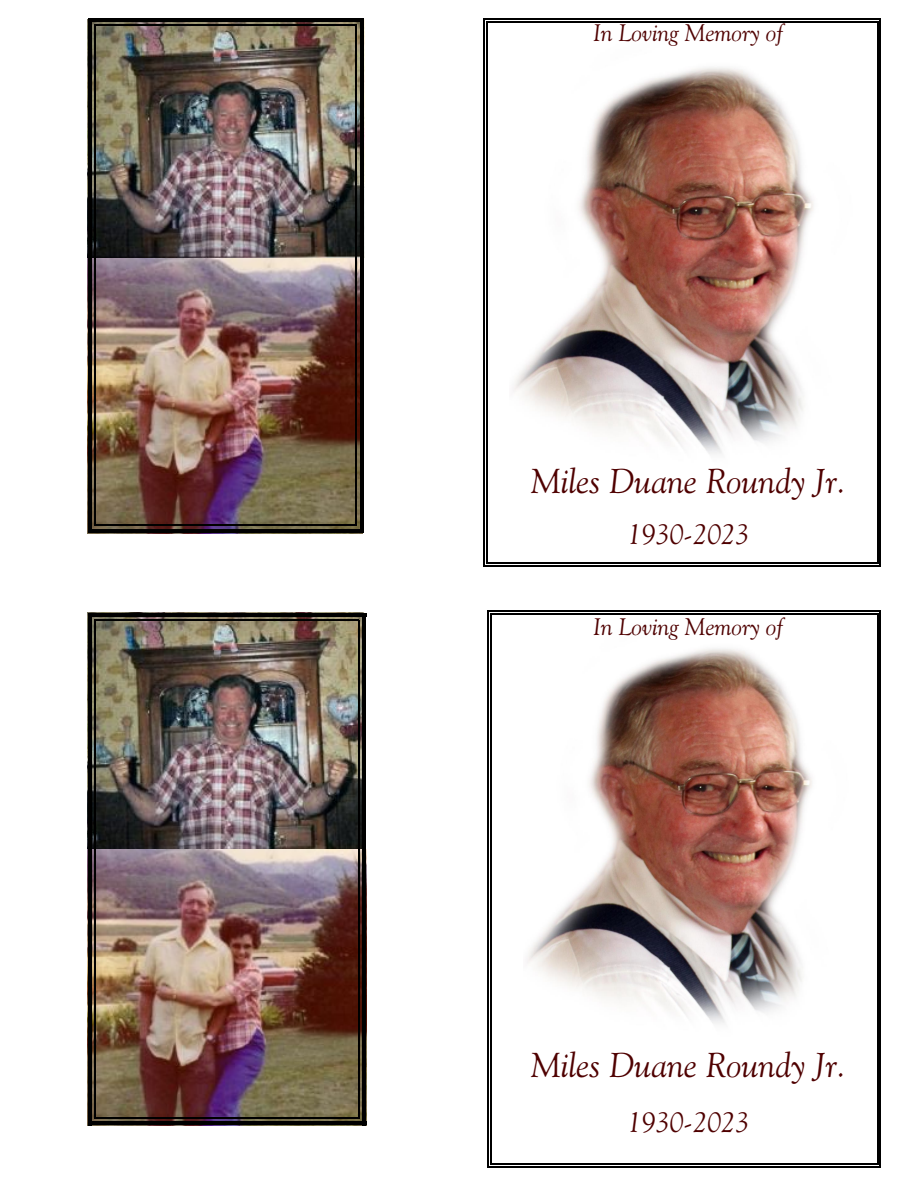
<style>
.page{position:relative;width:918px;height:1188px;background:#fff}
.page>*{position:absolute;margin:0;border:0;box-sizing:border-box;transform-origin:0 0}
.t1{font:italic 34.5px "Goudy Old Style BT";color:#4f0000}
.t2{font:italic 28.5px "Goudy Old Style BT";color:#4f0000}
.t3{font:italic 24px "Goudy Old Style BT";color:#4f0000}
</style>
<div class="page">
<img style="left:513px;top:67px;width:301px;height:387px">
<img style="left:527px;top:648px;width:285px;height:376px">
<hr style="left:486px;top:21px;width:2px;height:542px;background:#000">
<hr style="left:877px;top:21px;width:1px;height:542px;background:#000">
<hr style="left:486px;top:21px;width:392px;height:1px;background:#000">
<hr style="left:486px;top:562px;width:392px;height:2px;background:#000">
<hr style="left:483px;top:18px;width:2px;height:548px;background:#000">
<hr style="left:880px;top:18px;width:1px;height:548px;background:#000">
<hr style="left:483px;top:18px;width:398px;height:1px;background:#000">
<hr style="left:483px;top:565px;width:398px;height:1px;background:#000">
<hr style="left:490px;top:614px;width:1px;height:550px;background:#000">
<hr style="left:877px;top:614px;width:1px;height:550px;background:#000">
<hr style="left:490px;top:614px;width:388px;height:1px;background:#000">
<hr style="left:490px;top:1163px;width:388px;height:2px;background:#000">
<hr style="left:487px;top:611px;width:1px;height:556px;background:#000">
<hr style="left:880px;top:611px;width:1px;height:556px;background:#000">
<hr style="left:487px;top:611px;width:394px;height:1px;background:#000">
<hr style="left:487px;top:1166px;width:394px;height:1px;background:#000">
<img style="left:88px;top:22px;width:276px;height:512px">
<hr style="left:95px;top:25px;width:1px;height:501px;background:#000">
<hr style="left:356px;top:25px;width:1px;height:501px;background:#000">
<hr style="left:95px;top:25px;width:262px;height:1px;background:#000">
<hr style="left:95px;top:525px;width:262px;height:1px;background:#000">
<hr style="left:88px;top:18px;width:4px;height:514px;background:#000">
<hr style="left:360px;top:18px;width:4px;height:514px;background:#000">
<hr style="left:88px;top:18px;width:276px;height:4px;background:#000">
<hr style="left:88px;top:529px;width:276px;height:3px;background:#000">
<img style="left:92px;top:617px;width:270px;height:232px">
<img style="left:88px;top:849px;width:279px;height:277px">
<hr style="left:95px;top:620px;width:1px;height:498px;background:#000">
<hr style="left:358px;top:620px;width:1px;height:498px;background:#000">
<hr style="left:95px;top:620px;width:264px;height:1px;background:#000">
<hr style="left:95px;top:1117px;width:264px;height:2px;background:#000">
<hr style="left:88px;top:613px;width:4px;height:512px;background:#000">
<hr style="left:362px;top:613px;width:4px;height:512px;background:#000">
<hr style="left:88px;top:613px;width:278px;height:4px;background:#000">
<hr style="left:88px;top:1121px;width:278px;height:4px;background:#000">
<p class="t3" style="left:594px;top:23px;width:191px">In Loving Memory of</p>
<p class="t1" style="left:531px;top:467px;width:316px">Miles Duane Roundy Jr.</p>
<p class="t2" style="left:628px;top:522px;width:124px">1930-2023</p>
<p class="t3" style="left:594px;top:616px;width:191px">In Loving Memory of</p>
<p class="t1" style="left:531px;top:1050px;width:316px">Miles Duane Roundy Jr.</p>
<p class="t2" style="left:628px;top:1111px;width:124px">1930-2023</p>
</div>
